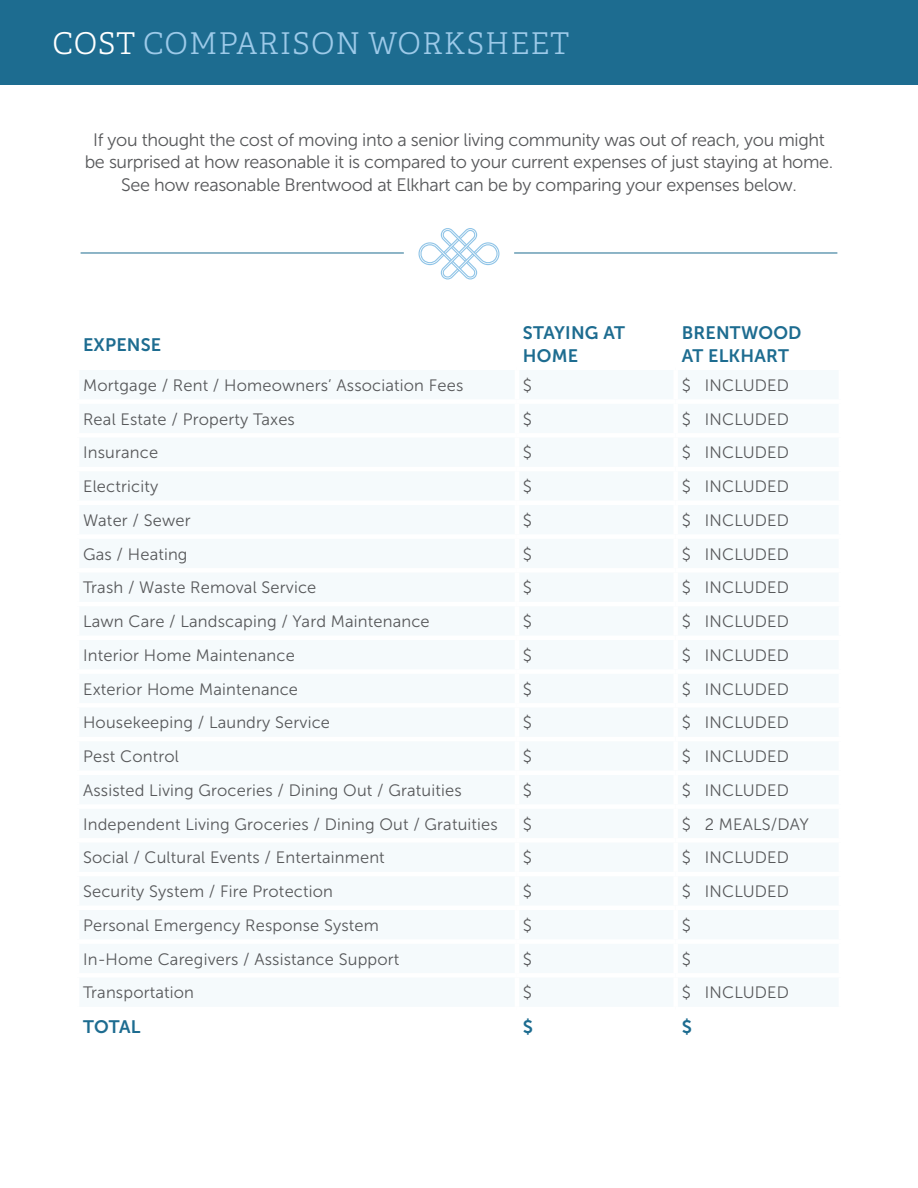
<style>
.page{position:relative;width:918px;height:1188px;background:#fff}
.page>*{position:absolute;margin:0;border:0;box-sizing:border-box;transform-origin:0 0}
.pageHeaders{font:300 30px "Adelle";letter-spacing:.035em;color:#9dcae9}
.vibrant-life-text{font:18px/22.5px "Museo Sans 300";letter-spacing:-.02em;color:#57585a;text-align:center}
.vibrant-life-headers{font:18px/22.5px "Museo Sans 700";letter-spacing:.01em;color:#1d6c90}
.vibrant-life-text-2{font:16.5px "Museo Sans 300";letter-spacing:.01em;color:#57585a}
.s1{color:#fff}
</style>
<div class="page">
<div style="left:0;top:0;width:918px;height:84px;background:#1d6c90"></div>
<hr style="left:81px;top:253px;width:756px;height:1px;background:#1d6c90">
<div style="left:404px;top:217px;width:110px;height:71px;background:#fff;border-radius:50%"></div>
<svg style="left:418px;top:228px;width:81px;height:52px"></svg>
<p class="pageHeaders" style="left:52px;top:25px;width:519px"><span class="s1">COST</span> COMPARISON WORKSHEET</p>
<p class="vibrant-life-text" style="left:85px;top:128px;width:750px">If you thought the cost of moving into a senior living community was out of reach, you might be surprised at how reasonable it is compared to your current expenses of just staying at home.<br>See how reasonable Brentwood at Elkhart can be by comparing your expenses below.</p>
<p class="vibrant-life-headers" style="left:83px;top:333px;width:80px">EXPENSE</p>
<p class="vibrant-life-headers" style="left:523px;top:322px;width:104px">STAYING AT<br>HOME</p>
<p class="vibrant-life-headers" style="left:682px;top:322px;width:121px">BRENTWOOD<br>AT ELKHART</p>
<p class="vibrant-life-text-2" style="left:83px;top:376px;width:382px">Mortgage / Rent / Homeowners’ Association Fees</p>
<p class="vibrant-life-text-2" style="left:523px;top:376px;width:11px">$</p>
<p class="vibrant-life-text-2" style="left:682px;top:376px;width:109px">$ INCLUDED</p>
<p class="vibrant-life-text-2" style="left:83px;top:410px;width:213px">Real Estate / Property Taxes</p>
<p class="vibrant-life-text-2" style="left:523px;top:410px;width:11px">$</p>
<p class="vibrant-life-text-2" style="left:682px;top:410px;width:109px">$ INCLUDED</p>
<p class="vibrant-life-text-2" style="left:83px;top:444px;width:77px">Insurance</p>
<p class="vibrant-life-text-2" style="left:523px;top:444px;width:11px">$</p>
<p class="vibrant-life-text-2" style="left:682px;top:444px;width:109px">$ INCLUDED</p>
<p class="vibrant-life-text-2" style="left:83px;top:478px;width:77px">Electricity</p>
<p class="vibrant-life-text-2" style="left:523px;top:478px;width:11px">$</p>
<p class="vibrant-life-text-2" style="left:682px;top:478px;width:109px">$ INCLUDED</p>
<p class="vibrant-life-text-2" style="left:83px;top:511px;width:109px">Water / Sewer</p>
<p class="vibrant-life-text-2" style="left:523px;top:511px;width:11px">$</p>
<p class="vibrant-life-text-2" style="left:682px;top:511px;width:109px">$ INCLUDED</p>
<p class="vibrant-life-text-2" style="left:83px;top:545px;width:106px">Gas / Heating</p>
<p class="vibrant-life-text-2" style="left:523px;top:545px;width:11px">$</p>
<p class="vibrant-life-text-2" style="left:682px;top:545px;width:109px">$ INCLUDED</p>
<p class="vibrant-life-text-2" style="left:83px;top:579px;width:235px">Trash / Waste Removal Service</p>
<p class="vibrant-life-text-2" style="left:523px;top:579px;width:11px">$</p>
<p class="vibrant-life-text-2" style="left:682px;top:579px;width:109px">$ INCLUDED</p>
<p class="vibrant-life-text-2" style="left:83px;top:613px;width:348px">Lawn Care / Landscaping / Yard Maintenance</p>
<p class="vibrant-life-text-2" style="left:523px;top:613px;width:11px">$</p>
<p class="vibrant-life-text-2" style="left:682px;top:613px;width:109px">$ INCLUDED</p>
<p class="vibrant-life-text-2" style="left:83px;top:646px;width:213px">Interior Home Maintenance</p>
<p class="vibrant-life-text-2" style="left:523px;top:646px;width:11px">$</p>
<p class="vibrant-life-text-2" style="left:682px;top:646px;width:109px">$ INCLUDED</p>
<p class="vibrant-life-text-2" style="left:83px;top:680px;width:216px">Exterior Home Maintenance</p>
<p class="vibrant-life-text-2" style="left:523px;top:680px;width:11px">$</p>
<p class="vibrant-life-text-2" style="left:682px;top:680px;width:109px">$ INCLUDED</p>
<p class="vibrant-life-text-2" style="left:83px;top:714px;width:249px">Housekeeping / Laundry Service</p>
<p class="vibrant-life-text-2" style="left:523px;top:714px;width:11px">$</p>
<p class="vibrant-life-text-2" style="left:682px;top:714px;width:109px">$ INCLUDED</p>
<p class="vibrant-life-text-2" style="left:83px;top:748px;width:97px">Pest Control</p>
<p class="vibrant-life-text-2" style="left:523px;top:748px;width:11px">$</p>
<p class="vibrant-life-text-2" style="left:682px;top:748px;width:109px">$ INCLUDED</p>
<p class="vibrant-life-text-2" style="left:83px;top:781px;width:380px">Assisted Living Groceries / Dining Out / Gratuities</p>
<p class="vibrant-life-text-2" style="left:523px;top:781px;width:11px">$</p>
<p class="vibrant-life-text-2" style="left:682px;top:781px;width:109px">$ INCLUDED</p>
<p class="vibrant-life-text-2" style="left:83px;top:815px;width:416px">Independent Living Groceries / Dining Out / Gratuities</p>
<p class="vibrant-life-text-2" style="left:523px;top:815px;width:11px">$</p>
<p class="vibrant-life-text-2" style="left:682px;top:815px;width:129px">$ 2 MEALS/DAY</p>
<p class="vibrant-life-text-2" style="left:83px;top:849px;width:303px">Social / Cultural Events / Entertainment</p>
<p class="vibrant-life-text-2" style="left:523px;top:849px;width:11px">$</p>
<p class="vibrant-life-text-2" style="left:682px;top:849px;width:109px">$ INCLUDED</p>
<p class="vibrant-life-text-2" style="left:83px;top:883px;width:251px">Security System / Fire Protection</p>
<p class="vibrant-life-text-2" style="left:523px;top:883px;width:11px">$</p>
<p class="vibrant-life-text-2" style="left:682px;top:883px;width:109px">$ INCLUDED</p>
<p class="vibrant-life-text-2" style="left:83px;top:916px;width:297px">Personal Emergency Response System</p>
<p class="vibrant-life-text-2" style="left:523px;top:916px;width:11px">$</p>
<p class="vibrant-life-text-2" style="left:682px;top:916px;width:11px">$</p>
<p class="vibrant-life-text-2" style="left:83px;top:950px;width:318px">In-Home Caregivers / Assistance Support</p>
<p class="vibrant-life-text-2" style="left:523px;top:950px;width:11px">$</p>
<p class="vibrant-life-text-2" style="left:682px;top:950px;width:11px">$</p>
<p class="vibrant-life-text-2" style="left:83px;top:984px;width:112px">Transportation</p>
<p class="vibrant-life-text-2" style="left:523px;top:984px;width:11px">$</p>
<p class="vibrant-life-text-2" style="left:682px;top:984px;width:109px">$ INCLUDED</p>
<p class="vibrant-life-headers" style="left:83px;top:1015px;width:59px">TOTAL</p>
<p class="vibrant-life-headers" style="left:523px;top:1015px;width:12px">$</p>
<p class="vibrant-life-headers" style="left:682px;top:1015px;width:12px">$</p>
</div>
